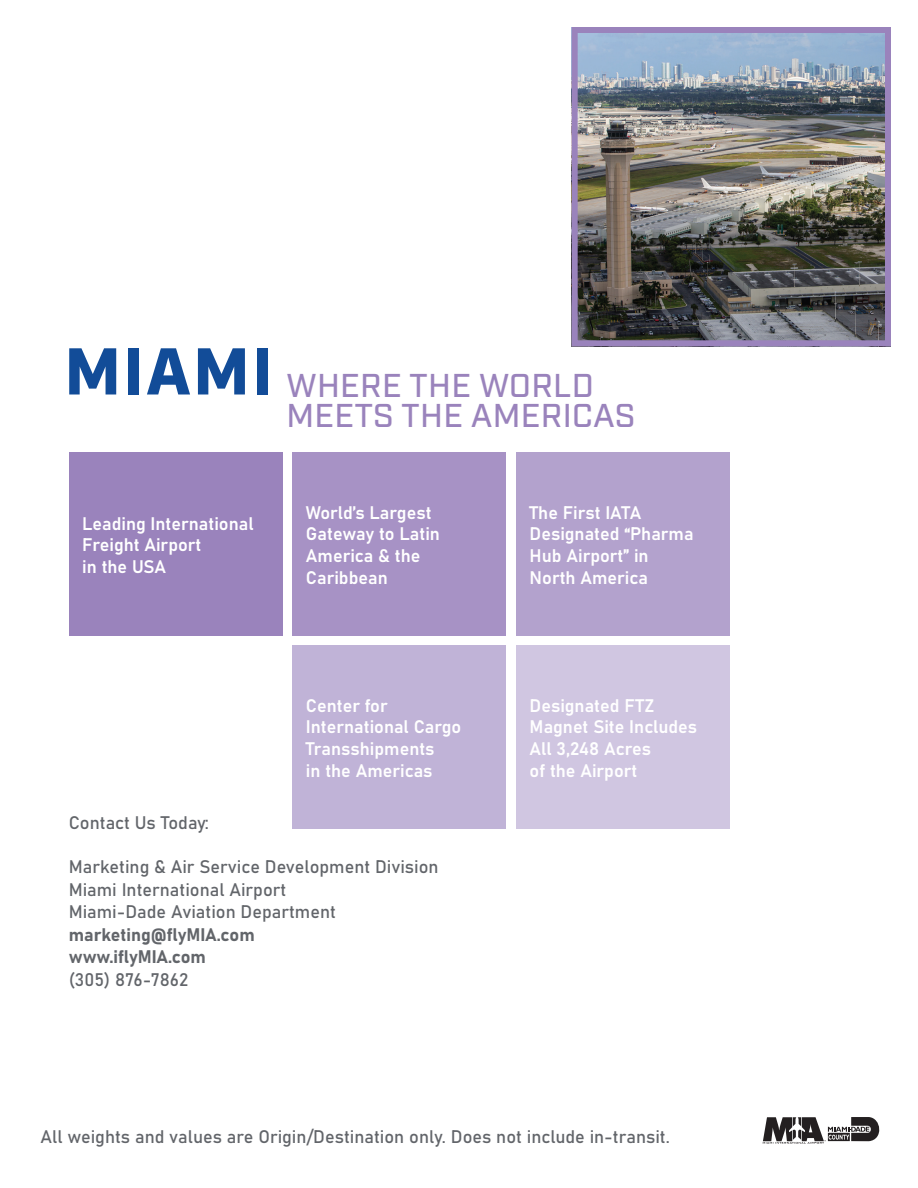
<style>
.page{position:relative;width:918px;height:1188px;background:#fff}
.page>*{position:absolute;margin:0;border:0;box-sizing:border-box;transform-origin:0 0}
.t1{font:900 66px "Industry";letter-spacing:.04em;color:#124c98}
.t2{font:500 33px/30px "Industry";letter-spacing:.01em;color:#9a83bc}
.t3{font:18px/21.6px "Bahnschrift";color:#fff}
.t4{font:18px/22.5px "Bahnschrift";color:#62656a}
</style>
<div class="page">
<svg style="left:763px;top:1117px;width:117px;height:27px"></svg>
<div style="left:69px;top:453px;width:213px;height:183px;background:#9a83bc"></div>
<div style="left:292px;top:453px;width:214px;height:183px;background:#a792c5"></div>
<div style="left:292px;top:646px;width:214px;height:183px;background:#c0b3d7"></div>
<img style="left:579px;top:34px;width:305px;height:305px">
<div style="left:572px;top:27px;width:319px;height:319px;border:6px solid #9a83bc"></div>
<div style="left:516px;top:453px;width:214px;height:183px;background:#b3a2cd"></div>
<div style="left:516px;top:646px;width:214px;height:183px;background:#d0c6e1"></div>
<h1 class="t1" style="left:65px;top:332px;width:209px">MIAMI</h1>
<h2 class="t2" style="left:286px;top:372px;width:351px">WHERE THE WORLD<br>MEETS THE AMERICAS</h2>
<p class="t3" style="left:82px;top:511px;width:173px">Leading International<br>Freight Airport<br>in the USA</p>
<p class="t3" style="left:306px;top:500px;width:135px">World’s Largest<br>Gateway to Latin<br>America &amp; the<br>Caribbean</p>
<p class="t3" style="left:306px;top:694px;width:157px">Center for<br>International Cargo<br>Transshipments<br>in the Americas</p>
<p class="t4" style="left:69px;top:810px;width:142px">Contact Us Today:</p>
<p class="t4" style="left:69px;top:854px;width:371px">Marketing &amp; Air Service Development Division<br>Miami International Airport<br>Miami-Dade Aviation Department marketing@flyMIA.com<br>www.iflyMIA.com<br>(305) 876-7862</p>
<p class="t3" style="left:530px;top:500px;width:165px">The First IATA<br>Designated “Pharma<br>Hub Airport” in<br>North America</p>
<p class="t3" style="left:530px;top:694px;width:169px">Designated FTZ<br>Magnet Site Includes<br>All 3,248 Acres<br>of the Airport</p>
<p class="t4" style="left:40px;top:1124px;width:631px">All weights and values are Origin/Destination only. Does not include in-transit.</p>
</div>
